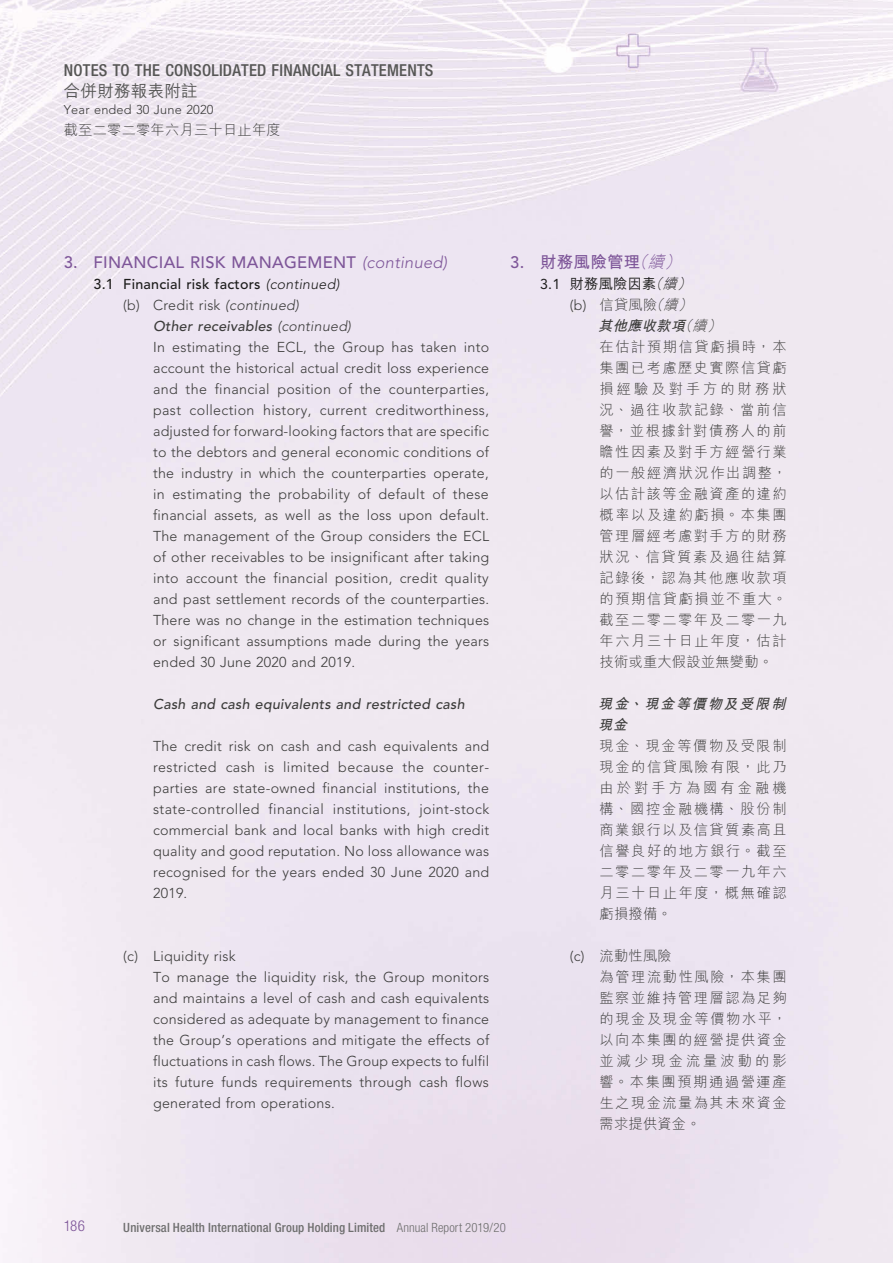
<style>
.page{position:relative;width:893px;height:1263px;background:#fff}
.page>*{position:absolute;margin:0;border:0;box-sizing:border-box;transform-origin:0 0}
.t1{font:500 condensed 16.5px "Helvetica Neue LT Std";letter-spacing:.015em;color:#575756}
.t2{font:500 16.5px "Avenir LT Std";letter-spacing:.015em;color:#7e5699}
.t3{font:700 16.5px "M Hei HK";letter-spacing:.015em;color:#7e5699}
.t4{font:500 16.5px "M Hei HK";letter-spacing:.015em;color:#575756}
.t5{font:300 condensed 15px "Helvetica Neue LT Std";color:#7e5699}
.t6{font:300 14.25px/21px "Avenir LT Std";letter-spacing:.015em;color:#3c3c3b}
.t7{font:300 14.25px/21px "M Hei HK";letter-spacing:.11em;color:#3c3c3b;text-align:justify}
.t8{font:500 14.25px/21px "Avenir LT Std";letter-spacing:.015em;color:#1c1c1b}
.t9{font:italic 500 14.25px "Avenir LT Std";letter-spacing:.015em;color:#3c3c3b}
.t10{font:300 14.25px "M Hei HK";letter-spacing:.015em;color:#3c3c3b}
.t11{font:italic 700 14.25px/21px "M Hei HK";color:#3c3c3b}
.t12{font:500 14.25px "M Hei HK";letter-spacing:.015em;color:#1c1c1b}
.t13{font:300 14.25px "M Hei HK";letter-spacing:.215em;color:#3c3c3b}
.t14{font:500 condensed 12.75px "Helvetica Neue LT Std";letter-spacing:.01em;color:#6f6f6f}
.t15{font:300 12.75px "Avenir LT Std";letter-spacing:.015em;color:#3c3c3b}
.s1{font-weight:300;font-style:italic}
.s2{font-weight:300;color:#3c3c3b}
.s3{font-weight:300;font-style:italic;color:#3c3c3b}
.s4{font-weight:500;font-style:italic}
.s5{font-style:italic}
.s6{font-family:"Avenir LT Std";font-weight:500}
.s7{font-family:"Avenir LT Std";font-weight:400}
.s8{font-family:"Avenir LT Std"}
.s9{font-weight:300}
</style>
<div class="page">
<p class="t1" style="left:64px;top:60px;width:371px">NOTES TO THE CONSOLIDATED FINANCIAL STATEMENTS</p>
<p class="t4" style="left:64px;top:79px;width:135px">合併財務報表附註</p>
<p class="t15" style="left:64px;top:102px;width:151px">Year ended 30 June 2020</p>
<p class="t10" style="left:64px;top:120px;width:218px">截至二零二零年六月三十日止年度</p>
<p class="t2" style="left:64px;top:252px;width:385px">3. FINANCIAL RISK MANAGEMENT <span class="s1">(continued)</span></p>
<p class="t8" style="left:123px;top:274px;width:218px;text-indent:-30px">3.1 Financial risk factors <span class="s1">(continued) </span><span class="s2">(b) Credit risk</span> <span class="s3">(continued)</span></p>
<p class="t6" style="left:153px;top:315px;width:338px"><span class="s4">Other receivables</span> <span class="s5">(continued)<br></span>In estimating the ECL, the Group has taken into account the historical actual credit loss experience and the financial position of the counterparties, past collection history, current creditworthiness, adjusted for forward-looking factors that are specific to the debtors and general economic conditions of the industry in which the counterparties operate, in estimating the probability of default of these financial assets, as well as the loss upon default.<br>The management of the Group considers the ECL of other receivables to be insignificant after taking into account the financial position, credit quality and past settlement records of the counterparties.<br>There was no change in the estimation techniques or significant assumptions made during the years ended 30 June 2020 and 2019.</p>
<p class="t9" style="left:153px;top:696px;width:313px">Cash and cash equivalents and restricted cash</p>
<p class="t6" style="left:153px;top:735px;width:338px;text-align:justify">The credit risk on cash and cash equivalents and restricted cash is limited because the counter&shy;parties are state-owned financial institutions, the state-controlled financial institutions, joint-stock commercial bank and local banks with high credit quality and good reputation. No loss allowance was recognised for the years ended 30 June 2020 and 2019.</p>
<p class="t6" style="left:153px;top:945px;width:338px;text-indent:-30px">(c) Liquidity risk<br>To manage the liquidity risk, the Group monitors and maintains a level of cash and cash equivalents considered as adequate by management to finance the Group’s operations and mitigate the effects of fluctuations in cash flows. The Group expects to fulfil its future funds requirements through cash flows generated from operations.</p>
<p class="t3" style="left:510px;top:250px;width:177px"><span class="s6">3.</span> 財務風險管理<span class="s1">（續）</span></p>
<p class="t12" style="left:540px;top:273px;width:157px"><span class="s7">3.1</span> 財務風險因素<span class="s1">（續）</span></p>
<p class="t7" style="left:570px;top:293px;width:128px"><span class="s8">(b)</span> 信貸風險<span class="s5">（續）</span></p>
<p class="t11" style="left:598px;top:314px;width:129px">其他應收款項<span class="s9">（續）</span></p>
<p class="t7" style="left:600px;top:335px;width:189px">在估計預期信貸虧損時，本</p>
<p class="t7" style="left:600px;top:356px;width:189px">集團已考慮歷史實際信貸虧</p>
<p class="t13" style="left:600px;top:378px;width:189px">損經驗及對手方的財務狀</p>
<p class="t7" style="left:600px;top:398px;width:189px">況、過往收款記錄、當前信</p>
<p class="t7" style="left:600px;top:419px;width:189px">譽，並根據針對債務人的前</p>
<p class="t7" style="left:600px;top:440px;width:189px">瞻性因素及對手方經營行業</p>
<p class="t7" style="left:600px;top:461px;width:189px">的一般經濟狀況作出調整，</p>
<p class="t7" style="left:600px;top:482px;width:189px">以估計該等金融資產的違約</p>
<p class="t7" style="left:600px;top:503px;width:189px">概率以及違約虧損。本集團</p>
<p class="t7" style="left:600px;top:524px;width:189px">管理層經考慮對手方的財務</p>
<p class="t7" style="left:600px;top:545px;width:189px">狀況、信貸質素及過往結算</p>
<p class="t7" style="left:600px;top:566px;width:189px">記錄後，認為其他應收款項</p>
<p class="t7" style="left:600px;top:587px;width:189px">的預期信貸虧損並不重大。</p>
<p class="t7" style="left:600px;top:608px;width:189px">截至二零二零年及二零一九</p>
<p class="t7" style="left:600px;top:629px;width:189px">年六月三十日止年度，估計</p>
<p class="t10" style="left:600px;top:651px;width:175px">技術或重大假設並無變動。</p>
<p class="t11" style="left:598px;top:692px;width:193px">現金、現金等價物及受限制現金</p>
<p class="t7" style="left:600px;top:734px;width:189px">現金、現金等價物及受限制現金的信貸風險有限，此乃由於對手方為國有金融機構、國控金融機構、股份制商業銀行以及信貸質素高且信譽良好的地方銀行。截至二零二零年及二零一九年六月三十日止年度，概無確認虧損撥備。</p>
<p class="t7" style="left:600px;top:944px;width:189px;text-align:left;text-indent:-30px"><span class="s8">(c)</span> 流動性風險<br>為管理流動性風險，本集團監察並維持管理層認為足夠的現金及現金等價物水平，以向本集團的經營提供資金並減少現金流量波動的影響。本集團預期通過營運產生之現金流量為其未來資金需求提供資金。</p>
<p class="t5" style="left:64px;top:1217px;width:23px">186</p>
<p class="t14" style="left:123px;top:1220px;width:384px">Universal Health International Group Holding Limited <span class="s9">Annual Report 2019/20</span></p>
</div>
